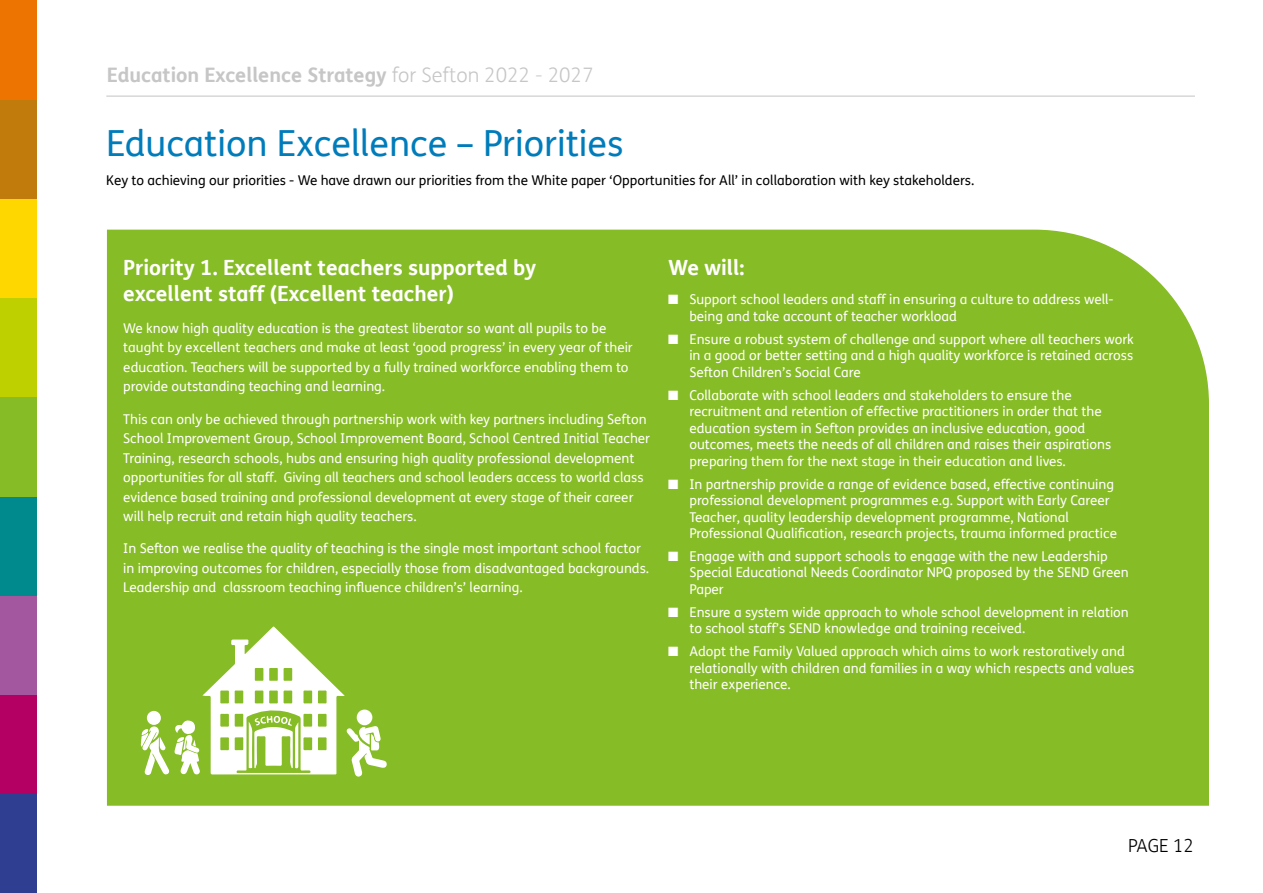
<style>
.page{position:relative;width:1263px;height:893px;background:#fff}
.page>*{position:absolute;margin:0;border:0;box-sizing:border-box;transform-origin:0 0}
.Heading_24pt{font:36px "FS Me";color:#007cbb}
.Sub_smaller{font:700 21px/25.5px "FS Me";color:#fff}
.t1{font:700 19.95px "FS Me";color:#c6c6c6}
.t2{font:300 18px "FS Me";letter-spacing:-.005em;color:#000}
.Body{font:13.5px/16.5px "FS Me";color:#fff}
.Body-2{font:13.5px "FS Me";color:#000}
.s1{font-weight:300}
</style>
<div class="page">
<div style="left:0;top:794px;width:36px;height:99px;background:#303e91"></div>
<div style="left:0;top:298px;width:36px;height:99px;background:#bed000"></div>
<div style="left:0;top:695px;width:36px;height:99px;background:#b50063"></div>
<div style="left:0;top:595px;width:36px;height:100px;background:#a2579e"></div>
<div style="left:0;top:496px;width:36px;height:99px;background:#008a8e"></div>
<div style="left:0;top:397px;width:36px;height:99px;background:#86bc25"></div>
<div style="left:0;top:198px;width:36px;height:100px;background:#fed700"></div>
<div style="left:0;top:99px;width:36px;height:99px;background:#c17b0c"></div>
<div style="left:0;top:0;width:36px;height:99px;background:#ee7402"></div>
<hr style="left:106px;top:96px;width:1089px;height:1px;background:#c6c6c6">
<div style="left:107px;top:230px;width:1102px;height:576px;background:#86bc25"></div>
<svg style="left:141px;top:626px;width:246px;height:151px"></svg>
<h3 class="t1" style="left:107px;top:60px;width:488px">Education Excellence Strategy <span class="s1">for Sefton 2022 - 2027</span></h3>
<p class="Heading_24pt" style="left:106px;top:119px;width:519px">Education Excellence – Priorities</p>
<p class="Body-2" style="left:106px;top:171px;width:869px">Key to achieving our priorities - We have drawn our priorities from the White paper ‘Opportunities for All’ in collaboration with key stakeholders.</p>
<p class="Sub_smaller" style="left:123px;top:254px;width:414px">Priority 1. Excellent teachers supported by excellent staff (Excellent teacher)</p>
<p class="Body" style="left:123px;top:318px;width:511px;line-height:19.5px">We know high quality education is the greatest liberator so want all pupils to be taught by excellent teachers and make at least ‘good progress’ in every year of their education. Teachers will be supported by a fully trained workforce enabling them to provide outstanding teaching and learning.</p>
<p class="Body" style="left:123px;top:409px;width:528px;line-height:19.5px">This can only be achieved through partnership work with key partners including Sefton School Improvement Group, School Improvement Board, School Centred Initial Teacher Training, research schools, hubs and ensuring high quality professional development opportunities for all staff. Giving all teachers and school leaders access to world class evidence based training and professional development at every stage of their career will help recruit and retain high quality teachers.</p>
<p class="Body" style="left:123px;top:539px;width:527px;line-height:19.5px">In Sefton we realise the quality of teaching is the single most important school factor in improving outcomes for children, especially those from disadvantaged backgrounds.<br>Leadership and classroom teaching influence children’s’ learning.</p>
<p class="Sub_smaller" style="left:668px;top:254px;width:78px">We will:</p>
<p class="Body" style="left:689px;top:291px;width:426px;text-indent:-21px">■ Support school leaders and staff in ensuring a culture to address well&shy;being and take account of teacher workload</p>
<p class="Body" style="left:689px;top:331px;width:446px;text-align:justify;text-indent:-21px">■ Ensure a robust system of challenge and support where all teachers work in a good or better setting and a high quality workforce is retained across Sefton Children’s Social Care</p>
<p class="Body" style="left:689px;top:386px;width:423px;text-indent:-21px">■ Collaborate with school leaders and stakeholders to ensure the recruitment and retention of effective practitioners in order that the education system in Sefton provides an inclusive education, good outcomes, meets the needs of all children and raises their aspirations preparing them for the next stage in their education and lives.</p>
<p class="Body" style="left:689px;top:475px;width:429px;text-indent:-21px">■ In partnership provide a range of evidence based, effective continuing professional development programmes e.g. Support with Early Career Teacher, quality leadership development programme, National Professional Qualification, research projects, trauma informed practice</p>
<p class="Body" style="left:689px;top:548px;width:441px;text-indent:-21px">■ Engage with and support schools to engage with the new Leadership<br>Special Educational Needs Coordinator NPQ proposed by the SEND Green<br>Paper</p>
<p class="Body" style="left:689px;top:604px;width:441px;text-indent:-21px">■ Ensure a system wide approach to whole school development in relation to school staff’s SEND knowledge and training received.</p>
<p class="Body" style="left:689px;top:643px;width:447px;text-indent:-21px">■ Adopt the Family Valued approach which aims to work restoratively and relationally with children and families in a way which respects and values their experience.</p>
<h3 class="t2" style="left:1128px;top:834px;width:67px">PAGE 12</h3>
</div>
